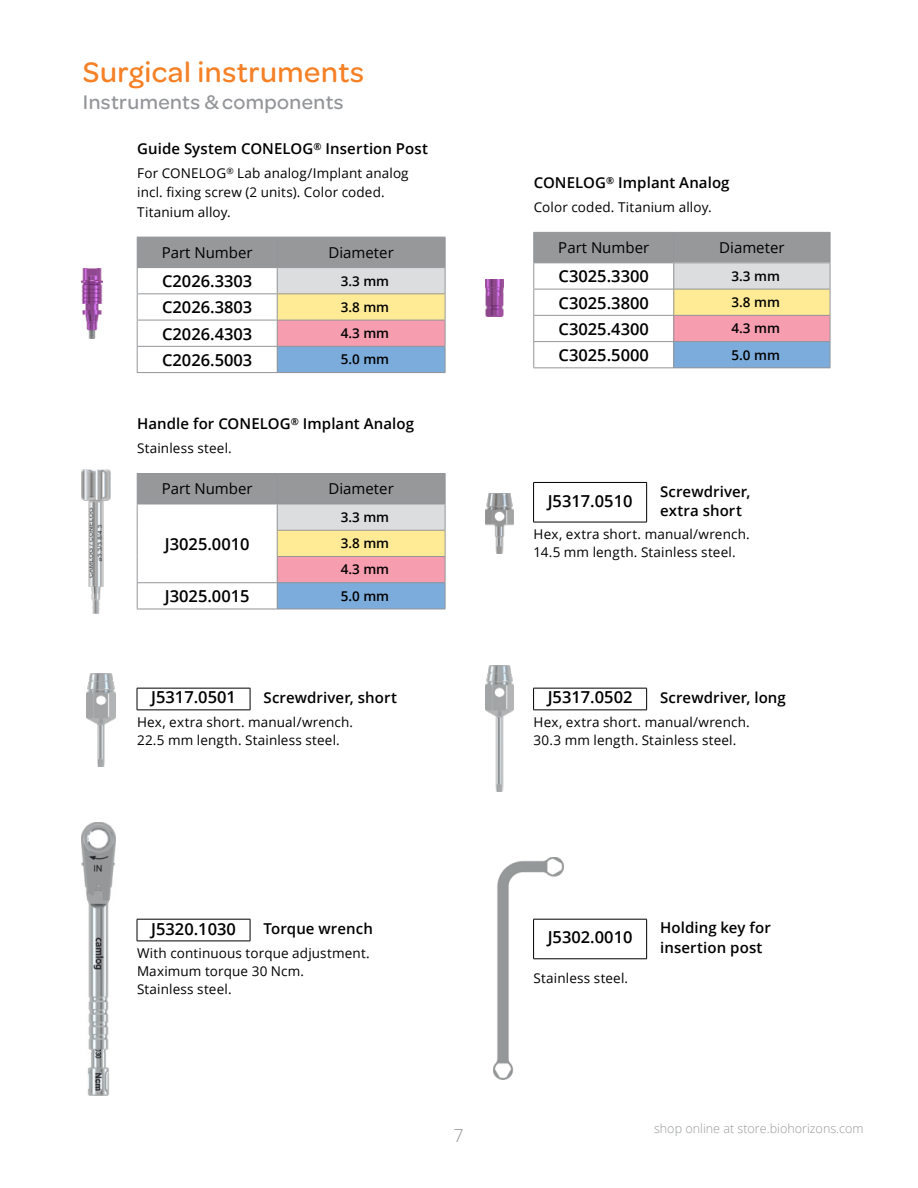
<style>
.page{position:relative;width:918px;height:1188px;background:#fff}
.page>*{position:absolute;margin:0;border:0;box-sizing:border-box;transform-origin:0 0}
.t1{font:500 30px "Omnes";letter-spacing:.02em;color:#f58025}
.t2{font:500 21px "Omnes";letter-spacing:.02em;color:#939598}
.t3{font:300 18px "Open Sans";color:#96989a}
.t4{font:600 16.5px "Open Sans";color:#000}
.t5{font:600 15px/19.5px "Open Sans";letter-spacing:.005em;color:#000}
.t6{font:15px "Open Sans";color:#000}
.t7{font:13.5px/18px "Open Sans";letter-spacing:.01em;color:#000}
.t8{font:600 13.5px/26.2px "Open Sans";color:#000;text-align:justify}
.t9{font:300 12.6px "Open Sans";color:#96989a}
</style>
<div class="page">
<img style="left:81px;top:822px;width:34px;height:273px">
<img style="left:493px;top:857px;width:70px;height:222px">
<hr style="left:278px;top:372px;width:167px;height:1px;background:#939598">
<svg style="left:137px;top:237px;width:309px;height:135px"></svg>
<hr style="left:137px;top:372px;width:141px;height:1px;background:#939598">
<hr style="left:674px;top:367px;width:156px;height:1px;background:#939598">
<svg style="left:533px;top:232px;width:298px;height:135px"></svg>
<hr style="left:533px;top:367px;width:141px;height:1px;background:#939598">
<hr style="left:137px;top:688px;width:113px;height:1px;background:#000">
<svg style="left:137px;top:688px;width:1px;height:22px"></svg>
<svg style="left:250px;top:688px;width:1px;height:22px"></svg>
<hr style="left:137px;top:710px;width:113px;height:1px;background:#000">
<hr style="left:533px;top:688px;width:114px;height:1px;background:#000">
<svg style="left:533px;top:688px;width:1px;height:22px"></svg>
<svg style="left:646px;top:688px;width:1px;height:22px"></svg>
<hr style="left:533px;top:710px;width:114px;height:1px;background:#000">
<hr style="left:533px;top:482px;width:114px;height:1px;background:#000">
<hr style="left:533px;top:483px;width:1px;height:39px;background:#000">
<hr style="left:646px;top:483px;width:1px;height:39px;background:#000">
<hr style="left:533px;top:522px;width:114px;height:1px;background:#000">
<hr style="left:137px;top:919px;width:113px;height:1px;background:#000">
<svg style="left:137px;top:919px;width:1px;height:22px"></svg>
<svg style="left:250px;top:919px;width:1px;height:22px"></svg>
<hr style="left:137px;top:941px;width:113px;height:1px;background:#000">
<hr style="left:533px;top:919px;width:114px;height:1px;background:#000">
<hr style="left:533px;top:919px;width:1px;height:40px;background:#000">
<hr style="left:646px;top:919px;width:1px;height:40px;background:#000">
<hr style="left:533px;top:959px;width:114px;height:1px;background:#000">
<img style="left:486px;top:279px;width:17px;height:38px">
<img style="left:81px;top:470px;width:29px;height:143px">
<hr style="left:137px;top:473px;width:140px;height:1px;background:#939598">
<hr style="left:277px;top:473px;width:168px;height:1px;background:#939598">
<hr style="left:278px;top:609px;width:167px;height:1px;background:#939598">
<svg style="left:137px;top:474px;width:309px;height:135px"></svg>
<hr style="left:137px;top:609px;width:141px;height:1px;background:#939598">
<img style="left:486px;top:493px;width:28px;height:60px">
<img style="left:87px;top:673px;width:28px;height:94px">
<img style="left:486px;top:666px;width:28px;height:126px">
<img style="left:82px;top:269px;width:20px;height:69px">
<h1 class="t1" style="left:83px;top:52px;width:283px">Surgical instruments</h1>
<h2 class="t2" style="left:83px;top:88px;width:262px">Instruments &amp; components</h2>
<p class="t5" style="left:137px;top:138px;width:292px">Guide System CONELOG<sup>®</sup> Insertion Post</p>
<p class="t7" style="left:137px;top:163px;width:273px;line-height:19.5px">For CONELOG<sup>®</sup> Lab analog/Implant analog incl. fixing screw (2 units). Color coded.<br>Titanium alloy.</p>
<p class="t6" style="left:162px;top:242px;width:92px">Part Number</p>
<p class="t6" style="left:329px;top:242px;width:67px">Diameter</p>
<p class="t4" style="left:162px;top:270px;width:92px">C2026.3303</p>
<p class="t8" style="left:341px;top:267px;width:50px">3.3 mm</p>
<p class="t4" style="left:162px;top:296px;width:92px">C2026.3803</p>
<p class="t8" style="left:341px;top:293px;width:50px">3.8 mm</p>
<p class="t4" style="left:162px;top:322px;width:92px">C2026.4303</p>
<p class="t8" style="left:341px;top:320px;width:50px">4.3 mm</p>
<p class="t4" style="left:162px;top:348px;width:92px">C2026.5003</p>
<p class="t8" style="left:341px;top:346px;width:50px">5.0 mm</p>
<p class="t5" style="left:137px;top:414px;width:278px">Handle for CONELOG<sup>®</sup> Implant Analog</p>
<p class="t7" style="left:137px;top:439px;width:96px">Stainless steel.</p>
<p class="t6" style="left:162px;top:479px;width:92px">Part Number</p>
<p class="t6" style="left:329px;top:479px;width:67px">Diameter</p>
<p class="t4" style="left:165px;top:532px;width:86px">J3025.0010</p>
<p class="t8" style="left:341px;top:504px;width:50px">3.3 mm 3.8 mm 4.3 mm</p>
<p class="t4" style="left:165px;top:585px;width:86px">J3025.0015</p>
<p class="t8" style="left:341px;top:582px;width:50px">5.0 mm</p>
<p class="t4" style="left:151px;top:686px;width:86px">J5317.0501</p>
<p class="t5" style="left:264px;top:688px;width:135px">Screwdriver, short</p>
<p class="t7" style="left:137px;top:713px;width:218px">Hex, extra short. manual/wrench.<br>22.5 mm length. Stainless steel.</p>
<p class="t4" style="left:151px;top:918px;width:86px">J5320.1030</p>
<p class="t5" style="left:264px;top:919px;width:111px">Torque wrench</p>
<p class="t7" style="left:137px;top:944px;width:234px">With continuous torque adjustment.<br>Maximum torque 30 Ncm.<br>Stainless steel.</p>
<h3 class="t3" style="left:453px;top:1123px;width:12px">7</h3>
<p class="t5" style="left:534px;top:172px;width:197px">CONELOG<sup>®</sup> Implant Analog</p>
<p class="t7" style="left:534px;top:198px;width:179px">Color coded. Titanium alloy.</p>
<p class="t6" style="left:558px;top:238px;width:92px">Part Number</p>
<p class="t6" style="left:719px;top:238px;width:67px">Diameter</p>
<p class="t4" style="left:559px;top:265px;width:92px">C3025.3300</p>
<p class="t8" style="left:731px;top:262px;width:50px">3.3 mm</p>
<p class="t4" style="left:559px;top:291px;width:92px">C3025.3800</p>
<p class="t8" style="left:731px;top:289px;width:50px">3.8 mm</p>
<p class="t4" style="left:559px;top:317px;width:92px">C3025.4300</p>
<p class="t8" style="left:731px;top:315px;width:50px">4.3 mm</p>
<p class="t4" style="left:559px;top:344px;width:92px">C3025.5000</p>
<p class="t8" style="left:731px;top:341px;width:50px">5.0 mm</p>
<p class="t4" style="left:548px;top:489px;width:86px">J5317.0510</p>
<p class="t5" style="left:660px;top:481px;width:92px">Screwdriver, extra short</p>
<p class="t7" style="left:534px;top:525px;width:218px">Hex, extra short. manual/wrench.<br>14.5 mm length. Stainless steel.</p>
<p class="t4" style="left:548px;top:686px;width:86px">J5317.0502</p>
<p class="t5" style="left:660px;top:688px;width:127px">Screwdriver, long</p>
<p class="t7" style="left:534px;top:713px;width:218px">Hex, extra short. manual/wrench.<br>30.3 mm length. Stainless steel.</p>
<p class="t4" style="left:548px;top:926px;width:86px">J5302.0010</p>
<p class="t5" style="left:660px;top:918px;width:112px">Holding key for insertion post</p>
<p class="t7" style="left:534px;top:969px;width:96px">Stainless steel.</p>
<p class="t9" style="left:654px;top:1120px;width:211px">shop online at store.biohorizons.com</p>
</div>
